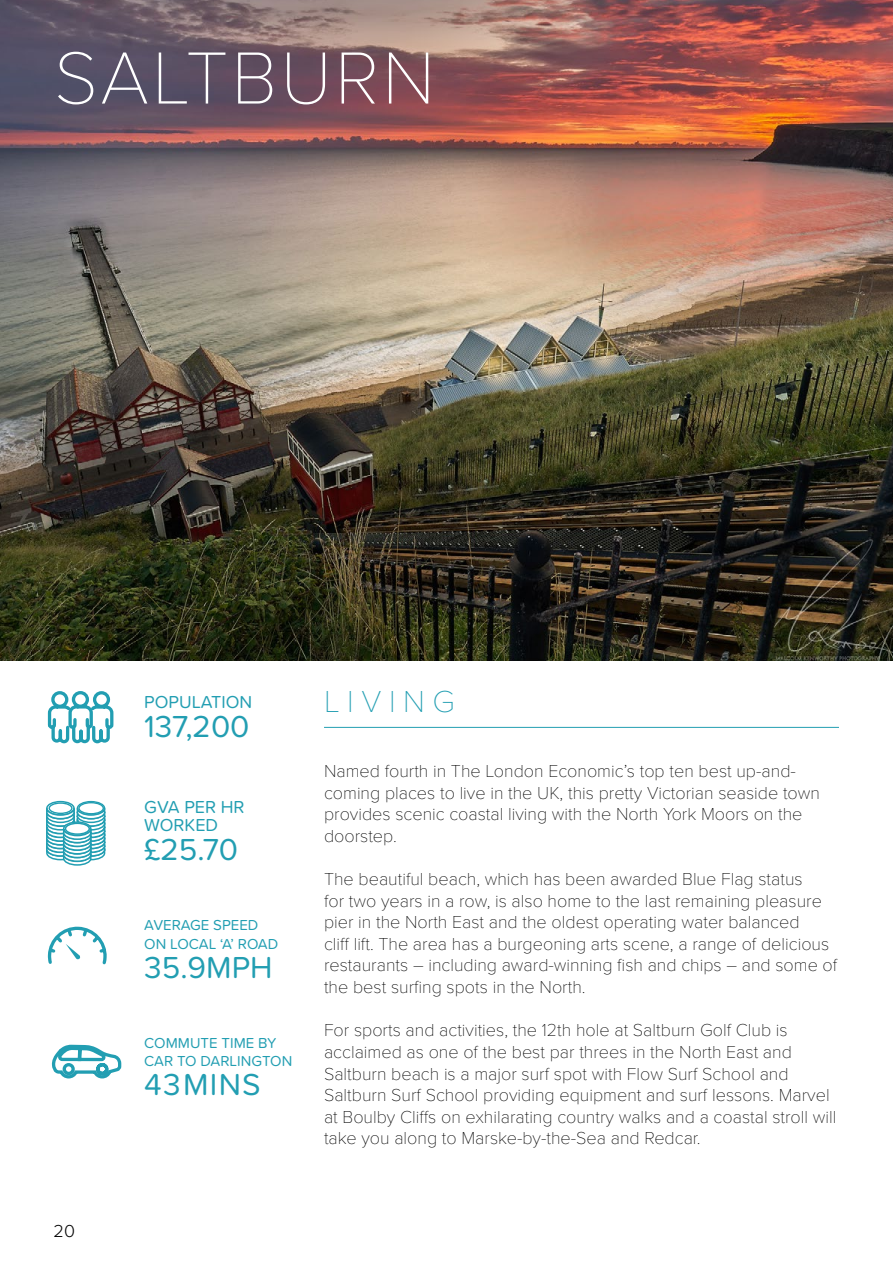
<style>
.page{position:relative;width:893px;height:1263px;background:#fff}
.page>*{position:absolute;margin:0;border:0;box-sizing:border-box;transform-origin:0 0}
.t1{font:100 76.5px "Proxima Nova T";letter-spacing:.04em;color:#fff}
.t2{font:31.5px "Proxima Soft";color:#229eb2}
.t3{font:100 31.5px "Proxima Nova T";letter-spacing:.24em;color:#229eb2}
.t4{font:100 18px/21.6px "Proxima Nova T";color:#000}
.t5{font:18px/18.6px "Proxima Soft";color:#229eb2}
.t6{font:300 18px "Proxima Nova";color:#000}
.t7{font:15px/18.6px "Proxima Soft";color:#229eb2}
</style>
<div class="page">
<img style="left:0;top:0;width:893px;height:660px">
<hr style="left:892px;top:401px;width:1px;height:259px;background:#000b21">
<svg style="left:47px;top:691px;width:67px;height:53px"></svg>
<div style="left:46px;top:801px;width:29px;height:15px;border:2px solid #229eb2;border-radius:50%"></div>
<svg style="left:49px;top:803px;width:23px;height:10px"></svg>
<div style="left:49px;top:802px;width:24px;height:12px;border:1px solid #229eb2;border-radius:50%"></div>
<div style="left:77px;top:802px;width:28px;height:13px;background:#28a0b4;border-radius:50%"></div>
<div style="left:77px;top:801px;width:28px;height:15px;border:1px solid #229eb2;border-radius:50%"></div>
<svg style="left:79px;top:803px;width:24px;height:11px"></svg>
<div style="left:78px;top:802px;width:26px;height:12px;border:1px solid #229eb2;border-radius:50%"></div>
<svg style="left:46px;top:807px;width:76px;height:272px"></svg>
<hr style="left:324px;top:727px;width:515px;height:1px;background:#229eb2">
<h1 class="t1" style="left:54px;top:21px;width:382px">SALTBURN</h1>
<p class="t6" style="left:54px;top:1218px;width:23px">20</p>
<p class="t5" style="left:144px;top:692px;width:110px">POPULATION</p>
<h2 class="t2" style="left:144px;top:703px;width:107px">137,200</h2>
<p class="t5" style="left:144px;top:796px;width:102px">GVA PER HR<br>WORKED</p>
<h2 class="t2" style="left:144px;top:826px;width:95px">£25.70</h2>
<p class="t7" style="left:144px;top:915px;width:136px">AVERAGE SPEED<br>ON LOCAL ‘A’ ROAD</p>
<h2 class="t2" style="left:144px;top:944px;width:130px">35.9MPH</h2>
<p class="t7" style="left:144px;top:1033px;width:150px">COMMUTE TIME BY<br>CAR TO DARLINGTON</p>
<h2 class="t2" style="left:144px;top:1061px;width:118px">43MINS</h2>
<h2 class="t3" style="left:324px;top:678px;width:132px">LIVING</h2>
<p class="t4" style="left:324px;top:759px;width:498px">Named fourth in The London Economic’s top ten best up-and&shy;coming places to live in the UK, this pretty Victorian seaside town provides scenic coastal living with the North York Moors on the doorstep.</p>
<p class="t4" style="left:324px;top:867px;width:515px">The beautiful beach, which has been awarded Blue Flag status<br>for two years in a row, is also home to the last remaining pleasure pier in the North East and the oldest operating water balanced<br>cliff lift. The area has a burgeoning arts scene, a range of delicious restaurants – including award-winning fish and chips – and some of the best surfing spots in the North.</p>
<p class="t4" style="left:324px;top:1018px;width:514px">For sports and activities, the 12th hole at Saltburn Golf Club is acclaimed as one of the best par threes in the North East and Saltburn beach is a major surf spot with Flow Surf School and Saltburn Surf School providing equipment and surf lessons. Marvel at Boulby Cliffs on exhilarating country walks and a coastal stroll will take you along to Marske-by-the-Sea and Redcar.</p>
</div>
